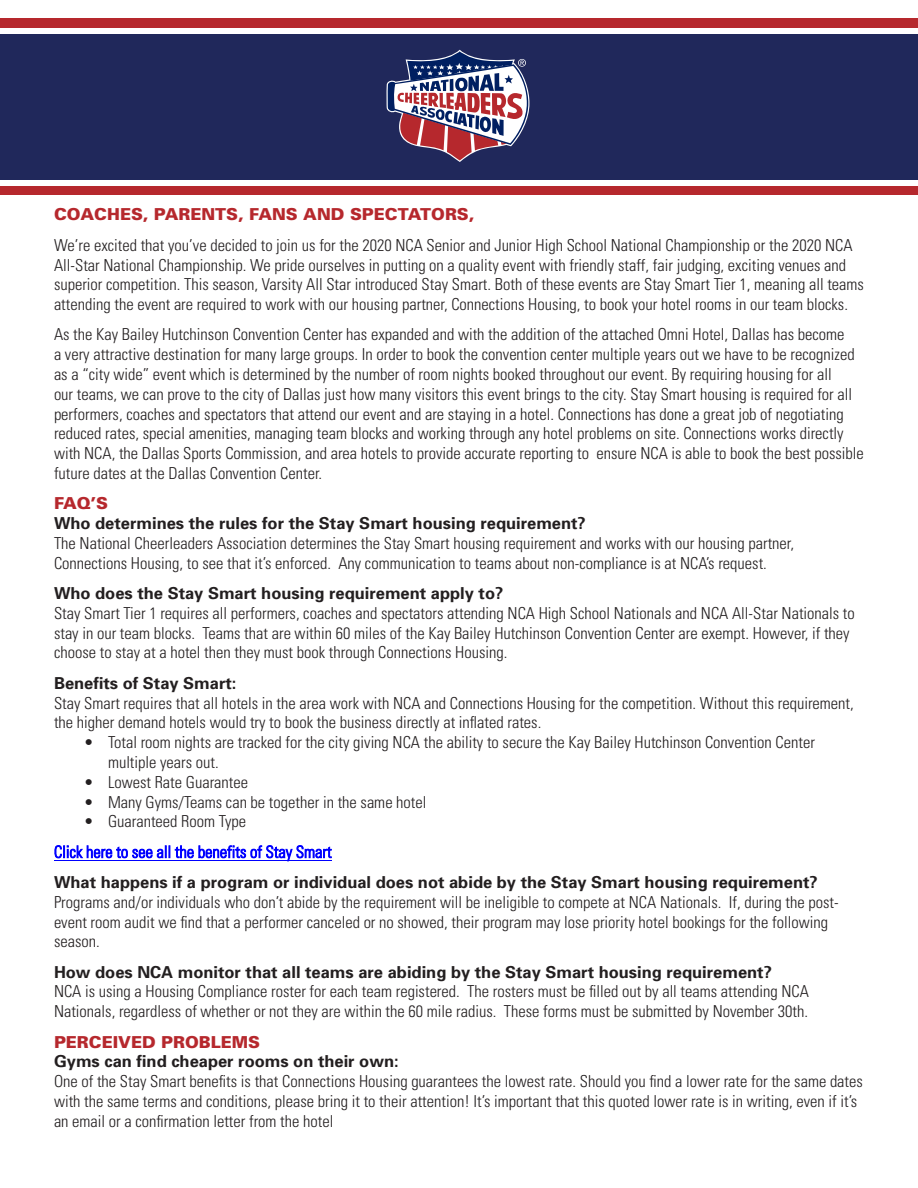
<style>
.page{position:relative;width:918px;height:1188px;background:#fff}
.page>*{position:absolute;margin:0;border:0;box-sizing:border-box;transform-origin:0 0}
.t1{font:300 condensed 16.5px/19.8px "Univers";color:#231f20}
.t2{font:700 16.5px/30.3px "Univers";color:#231f20}
.t3{font:900 16.5px "Univers";color:#b6282d}
.s1{font-weight:300;font-stretch:condensed;color:#00f}
.s2{font-weight:700;font-stretch:normal}
.s3{font-weight:900;font-stretch:normal;color:#b6282d}
</style>
<div class="page">
<div style="left:0;top:18px;width:918px;height:177px;background:#b6282d"></div>
<div style="left:0;top:28px;width:918px;height:158px;background:#fff"></div>
<div style="left:0;top:34px;width:918px;height:145px;background:#20285b"></div>
<svg style="left:387px;top:50px;width:142px;height:112px"></svg>
<hr style="left:54px;top:860px;width:278px;height:1px;background:#00f">
<p class="t3" style="left:54px;top:204px;width:422px">COACHES, PARENTS, FANS AND SPECTATORS,</p>
<p class="t1" style="left:54px;top:235px;width:812px">We’re excited that you’ve decided to join us for the 2020 NCA Senior and Junior High School National Championship or the 2020 NCA All-Star National Championship. We pride ourselves in putting on a quality event with friendly staff, fair judging, exciting venues and superior competition. This season, Varsity All Star introduced Stay Smart. Both of these events are Stay Smart Tier 1, meaning all teams attending the event are required to work with our housing partner, Connections Housing, to book your hotel rooms in our team blocks.</p>
<p class="t1" style="left:54px;top:325px;width:811px">As the Kay Bailey Hutchinson Convention Center has expanded and with the addition of the attached Omni Hotel, Dallas has become<br>a very attractive destination for many large groups. In order to book the convention center multiple years out we have to be recognized as a “city wide” event which is determined by the number of room nights booked throughout our event. By requiring housing for all<br>our teams, we can prove to the city of Dallas just how many visitors this event brings to the city. Stay Smart housing is required for all performers, coaches and spectators that attend our event and are staying in a hotel. Connections has done a great job of negotiating reduced rates, special amenities, managing team blocks and working through any hotel problems on site. Connections works directly with NCA, the Dallas Sports Commission, and area hotels to provide accurate reporting to ensure NCA is able to book the best possible future dates at the Dallas Convention Center.</p>
<p class="t3" style="left:54px;top:493px;width:56px">FAQ’S</p>
<p class="t2" style="left:54px;top:508px;width:533px">Who determines the rules for the Stay Smart housing requirement?</p>
<p class="t1" style="left:54px;top:533px;width:742px">The National Cheerleaders Association determines the Stay Smart housing requirement and works with our housing partner,<br>Connections Housing, to see that it’s enforced. Any communication to teams about non-compliance is at NCA’s request.</p>
<p class="t2" style="left:54px;top:578px;width:451px">Who does the Stay Smart housing requirement apply to?</p>
<p class="t1" style="left:54px;top:603px;width:802px">Stay Smart Tier 1 requires all performers, coaches and spectators attending NCA High School Nationals and NCA All-Star Nationals to stay in our team blocks. Teams that are within 60 miles of the Kay Bailey Hutchinson Convention Center are exempt. However, if they choose to stay at a hotel then they must book through Connections Housing.</p>
<p class="t2" style="left:54px;top:668px;width:184px">Benefits of Stay Smart:</p>
<p class="t1" style="left:54px;top:693px;width:801px">Stay Smart requires that all hotels in the area work with NCA and Connections Housing for the competition. Without this requirement, the higher demand hotels would try to book the business directly at inflated rates.</p>
<p class="t1" style="left:84px;top:732px;width:733px">• Total room nights are tracked for the city giving NCA the ability to secure the Kay Bailey Hutchinson Convention Center</p>
<p class="t1" style="left:108px;top:752px;width:112px">multiple years out.</p>
<p class="t1" style="left:84px;top:772px;width:166px">• Lowest Rate Guarantee</p>
<p class="t1" style="left:84px;top:792px;width:344px">• Many Gyms/Teams can be together in the same hotel</p>
<p class="t1" style="left:84px;top:811px;width:164px">• Guaranteed Room Type</p>
<p class="t2" style="left:54px;top:837px;width:765px"><span class="s1">Click here to see all the benefits of Stay Smart<br></span>What happens if a program or individual does not abide by the Stay Smart housing requirement?</p>
<p class="t1" style="left:54px;top:892px;width:786px">Programs and/or individuals who don’t abide by the requirement will be ineligible to compete at NCA Nationals. If, during the post&shy;event room audit we find that a performer canceled or no showed, their program may lose priority hotel bookings for the following season.</p>
<p class="t1" style="left:54px;top:962px;width:756px"><span class="s2">How does NCA monitor that all teams are abiding by the Stay Smart housing requirement?<br></span>NCA is using a Housing Compliance roster for each team registered. The rosters must be filled out by all teams attending NCA<br>Nationals, regardless of whether or not they are within the 60 mile radius. These forms must be submitted by November 30th.</p>
<p class="t1" style="left:54px;top:1032px;width:810px"><span class="s3">PERCEIVED PROBLEMS<br></span><span class="s2">Gyms can find cheaper rooms on their own:<br></span>One of the Stay Smart benefits is that Connections Housing guarantees the lowest rate. Should you find a lower rate for the same dates with the same terms and conditions, please bring it to their attention! It’s important that this quoted lower rate is in writing, even if it’s an email or a confirmation letter from the hotel</p>
</div>
